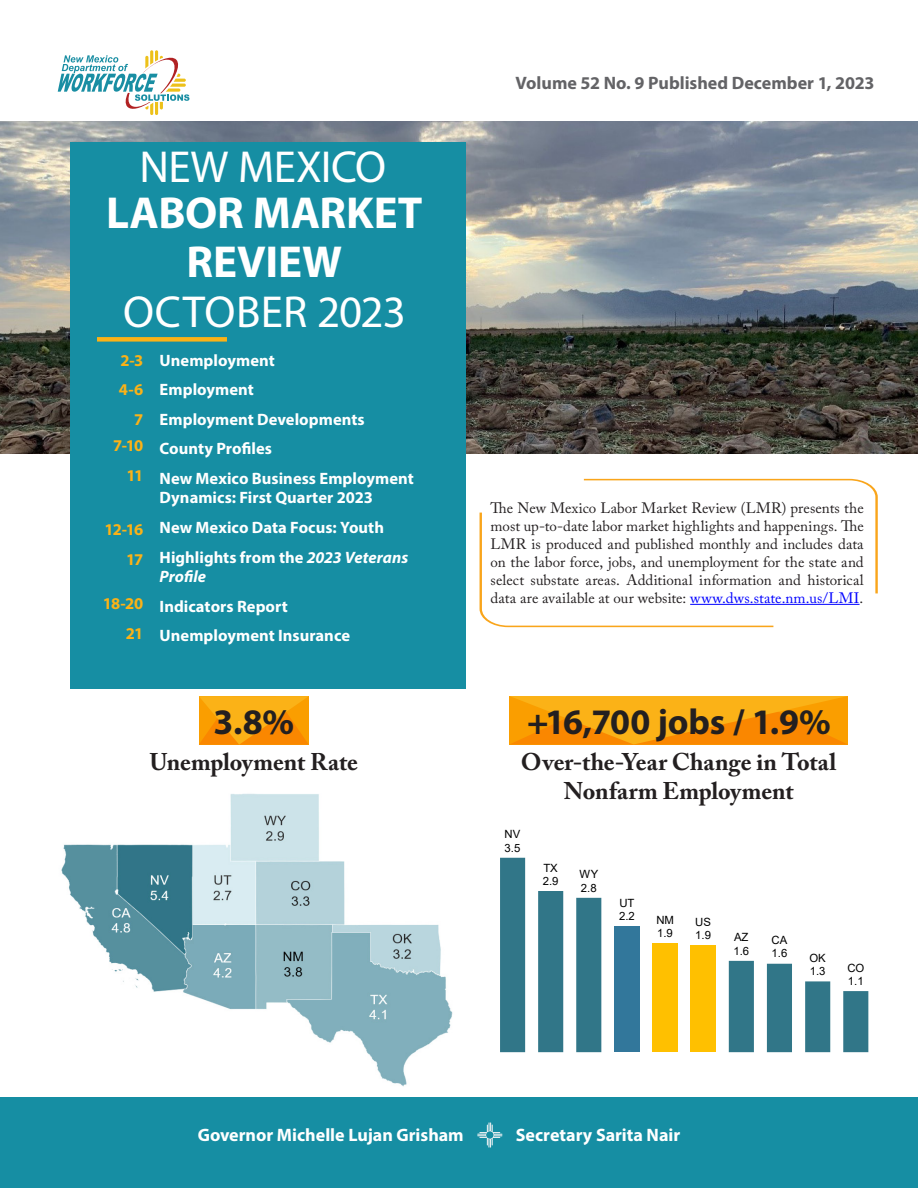
<style>
.page{position:relative;width:918px;height:1188px;background:#fff}
.page>*{position:absolute;margin:0;border:0;box-sizing:border-box;transform-origin:0 0}
.Head_2{font:45px "Myriad Pro";letter-spacing:-.01em;color:#fff}
.Head_2-2{font:700 45px "Myriad Pro";letter-spacing:-.005em;color:#fff}
.Head_2-3{font:700 36px "Myriad Pro";letter-spacing:-.005em;color:#231f20}
.Bullets{font:700 24px/28.8px "Adobe Caslon Pro";color:#231f20;text-align:center}
.Upper_Right{font:700 18px "Myriad Pro";color:#fff}
.Upper_Right-2{font:700 18px "Myriad Pro";color:#636366}
.Upper_Right-3{font:700 16.5px/19.8px "Myriad Pro";letter-spacing:.005em;color:#fff}
.Upper_Right-4{font:italic 700 16.5px/19.8px "Myriad Pro";color:#fff}
.Upper_Right-5{font:700 16.5px "Myriad Pro";letter-spacing:-.045em;color:#fbb217}
.Bullets-2{font:15px/18px "Adobe Caslon Pro";letter-spacing:.005em;color:#231f20;text-align:justify}
.t1{font:11.4px/13.2px "Arial";color:#000}
.s1{font-style:normal}
.s2{color:#00f}
</style>
<div class="page">
<img style="left:0;top:122px;width:918px;height:331px">
<svg style="left:58px;top:50px;width:131px;height:65px"></svg>
<div style="left:70px;top:143px;width:396px;height:546px;background:#168ea3"></div>
<div style="left:97px;top:337px;width:130px;height:5px;background:#fbb217"></div>
<svg style="left:480px;top:479px;width:398px;height:148px"></svg>
<svg style="left:509px;top:696px;width:339px;height:48px;background:#faa10b"></svg>
<svg style="left:199px;top:696px;width:110px;height:49px;background:#faa00b"></svg>
<div style="left:0;top:1097px;width:918px;height:91px;background:#168ea3"></div>
<svg style="left:477px;top:1122px;width:25px;height:26px"></svg>
<img style="left:61px;top:793px;width:392px;height:294px">
<svg style="left:500px;top:858px;width:368px;height:194px"></svg>
<p class="Head_2" style="left:139px;top:140px;width:248px">NEW MEXICO</p>
<p class="Head_2-2" style="left:106px;top:183px;width:318px">LABOR MARKET</p>
<p class="Head_2-2" style="left:187px;top:233px;width:157px">REVIEW</p>
<p class="Head_2" style="left:123px;top:284px;width:284px">OCTOBER 2023</p>
<p class="Upper_Right-5" style="left:120px;top:349px;width:25px">2-3</p>
<p class="Upper_Right-5" style="left:119px;top:379px;width:26px">4-6</p>
<p class="Upper_Right-5" style="left:134px;top:408px;width:11px">7</p>
<p class="Upper_Right-5" style="left:113px;top:435px;width:32px">7-10</p>
<p class="Upper_Right-5" style="left:127px;top:465px;width:18px">11</p>
<p class="Upper_Right-5" style="left:105px;top:519px;width:40px">12-16</p>
<p class="Upper_Right-5" style="left:126px;top:549px;width:19px">17</p>
<p class="Upper_Right-5" style="left:103px;top:592px;width:42px">18-20</p>
<p class="Upper_Right-5" style="left:126px;top:622px;width:19px">21</p>
<p class="Upper_Right-3" style="left:160px;top:350px;width:117px">Unemployment</p>
<p class="Upper_Right-3" style="left:160px;top:379px;width:96px">Employment</p>
<p class="Upper_Right-3" style="left:160px;top:409px;width:207px">Employment Developments</p>
<p class="Upper_Right-3" style="left:160px;top:438px;width:114px">County Profiles</p>
<p class="Upper_Right-3" style="left:160px;top:468px;width:256px">New Mexico Business Employment<br>Dynamics: First Quarter 2023</p>
<p class="Upper_Right-3" style="left:160px;top:517px;width:226px">New Mexico Data Focus: Youth</p>
<p class="Upper_Right-4" style="left:160px;top:547px;width:250px"><span class="s1">Highlights from the</span> 2023 Veterans<br>Profile</p>
<p class="Upper_Right-3" style="left:160px;top:596px;width:130px">Indicators Report</p>
<p class="Upper_Right-3" style="left:160px;top:625px;width:192px">Unemployment Insurance</p>
<p class="Upper_Right-2" style="left:516px;top:71px;width:360px">Volume 52 No. 9 Published December 1, 2023</p>
<p class="Bullets-2" style="left:491px;top:499px;width:375px">The New Mexico Labor Market Review (LMR) presents the most up-to-date labor market highlights and happenings. The LMR is produced and published monthly and includes data on the labor force, jobs, and unemployment for the state and select substate areas. Additional information and historical data are available at our website: <span class="s2">www.dws.state.nm.us/LMI</span>.</p>
<p class="Head_2-3" style="left:214px;top:698px;width:82px">3.8%</p>
<p class="Head_2-3" style="left:527px;top:698px;width:305px">+16,700 jobs / 1.9%</p>
<p class="Bullets" style="left:150px;top:748px;width:210px">Unemployment Rate</p>
<p class="Bullets" style="left:521px;top:748px;width:317px">Over-the-Year Change in Total<br>Nonfarm Employment</p>
<p class="t1" style="left:505px;top:828px;width:17px">NV<br>3.5</p>
<p class="t1" style="left:543px;top:861px;width:17px">TX<br>2.9</p>
<p class="t1" style="left:580px;top:868px;width:20px">WY<br>2.8</p>
<p class="t1" style="left:619px;top:896px;width:17px">UT<br>2.2</p>
<p class="t1" style="left:656px;top:913px;width:19px">NM<br>1.9</p>
<p class="t1" style="left:695px;top:916px;width:17px">US<br>1.9</p>
<p class="t1" style="left:733px;top:931px;width:17px">AZ<br>1.6</p>
<p class="t1" style="left:772px;top:934px;width:17px">CA<br>1.6</p>
<p class="t1" style="left:809px;top:951px;width:18px">OK<br>1.3</p>
<p class="t1" style="left:847px;top:961px;width:18px">CO<br>1.1</p>
<p class="Upper_Right" style="left:198px;top:1123px;width:268px">Governor Michelle Lujan Grisham</p>
<p class="Upper_Right" style="left:516px;top:1123px;width:166px">Secretary Sarita Nair</p>
</div>
